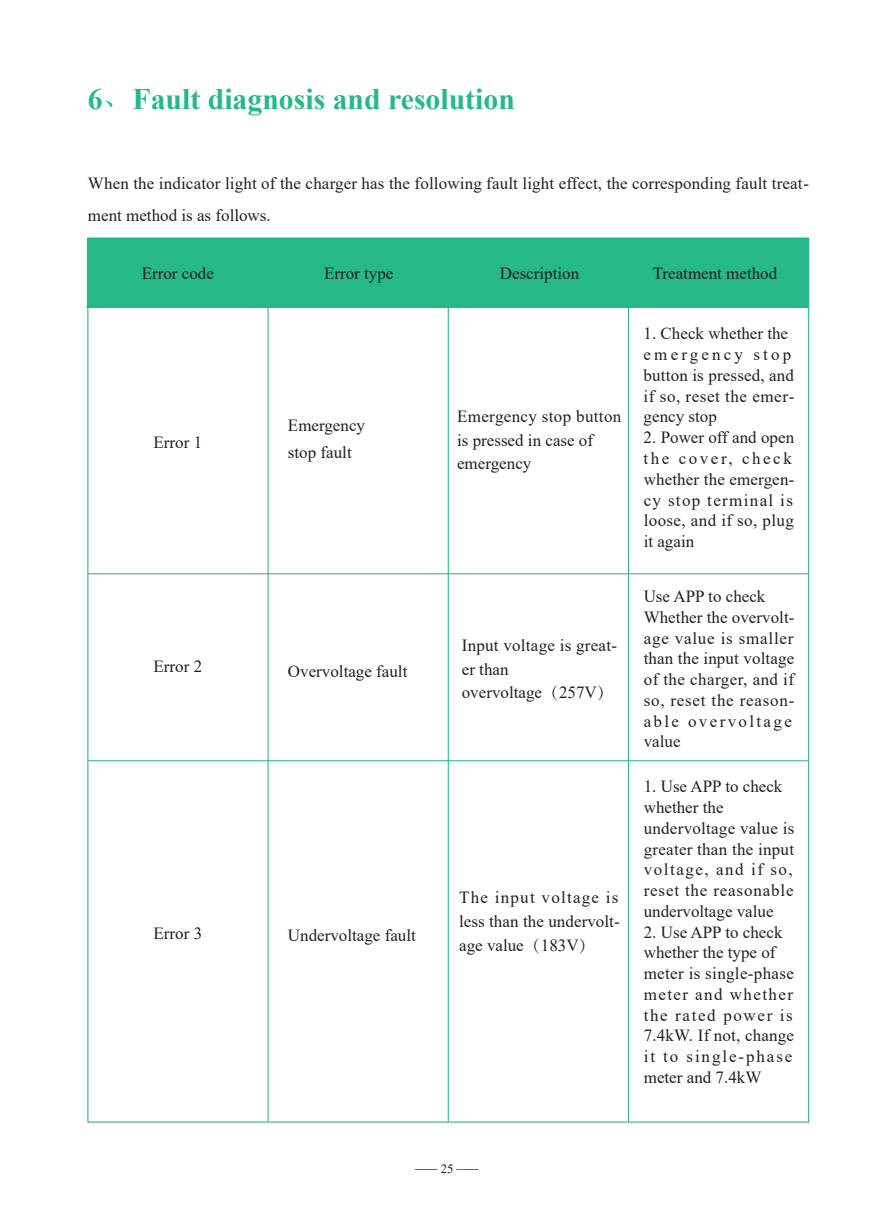
<style>
.page{position:relative;width:893px;height:1212px;background:#fff}
.page>*{position:absolute;margin:0;border:0;box-sizing:border-box;transform-origin:0 0}
.t1{font:700 29.7px "Times New Roman";color:#26b889}
.t2{font:300 25.5px "Adobe Song Std";color:#231f20}
.t3{font:16.95px/20.7px "Times New Roman";letter-spacing:.01em;color:#231f20}
.s1{font-family:"Adobe Song Std";font-weight:300}
</style>
<div class="page">
<div style="left:88px;top:238px;width:721px;height:69px;background:#26b889"></div>
<hr style="left:88px;top:760px;width:721px;height:1px;background:#26b889">
<hr style="left:88px;top:573px;width:721px;height:1px;background:#26b889">
<hr style="left:86px;top:307px;width:721px;height:1px;background:#26b889">
<hr style="left:628px;top:238px;width:1px;height:884px;background:#26b889">
<hr style="left:448px;top:238px;width:1px;height:884px;background:#26b889">
<hr style="left:268px;top:238px;width:1px;height:884px;background:#26b889">
<h1 class="t1" style="left:88px;top:77px;width:428px">6<span class="s1">、</span>Fault diagnosis and resolution</h1>
<p class="t3" style="left:88px;top:166px;width:723px;line-height:32.4px">When the indicator light of the charger has the following fault light effect, the corresponding fault treat&shy;ment method is as follows.</p>
<p class="t3" style="left:142px;top:262px;width:74px">Error code</p>
<p class="t3" style="left:324px;top:262px;width:71px">Error type</p>
<p class="t3" style="left:500px;top:262px;width:81px">Description</p>
<p class="t3" style="left:653px;top:262px;width:126px">Treatment method</p>
<p class="t3" style="left:154px;top:431px;width:50px">Error 1</p>
<p class="t3" style="left:154px;top:656px;width:50px">Error 2</p>
<p class="t3" style="left:154px;top:922px;width:50px">Error 3</p>
<p class="t3" style="left:288px;top:412px;width:79px;line-height:26.7px">Emergency stop fault</p>
<p class="t3" style="left:288px;top:660px;width:121px">Overvoltage fault</p>
<p class="t3" style="left:288px;top:924px;width:130px">Undervoltage fault</p>
<p class="t3" style="left:457px;top:404px;width:166px;line-height:23.7px">Emergency stop button is pressed in case of emergency</p>
<p class="t3" style="left:462px;top:633px;width:157px;line-height:23.7px">Input voltage is great&shy;er than<br>overvoltage<span class="s1">（</span>257V<span class="s1">）</span></p>
<p class="t3" style="left:459px;top:885px;width:162px;line-height:23.7px;text-align:justify">The input voltage is less than the undervolt&shy;age value<span class="s1">（</span>183V<span class="s1">）</span></p>
<p class="t3" style="left:644px;top:323px;width:152px">1. Check whether the emergency stop button is pressed, and if so, reset the emer&shy;gency stop</p>
<p class="t3" style="left:644px;top:427px;width:152px">2. Power off and open the cover, check whether the emergen&shy;cy stop terminal is loose, and if so, plug it again</p>
<p class="t3" style="left:644px;top:585px;width:152px">Use APP to check<br>Whether the overvolt&shy;age value is smaller than the input voltage of the charger, and if so, reset the reason&shy;able overvoltage value</p>
<p class="t3" style="left:644px;top:776px;width:152px">1. Use APP to check whether the undervoltage value is greater than the input voltage, and if so, reset the reasonable undervoltage value</p>
<p class="t3" style="left:644px;top:921px;width:152px">2. Use APP to check whether the type of meter is single-phase meter and whether the rated power is<br>7.4kW. If not, change it to single-phase meter and 7.4kW</p>
<h2 class="t2" style="left:413px;top:1155px;width:68px">— —<sup>2</sup> <sup>5</sup></h2>
</div>
